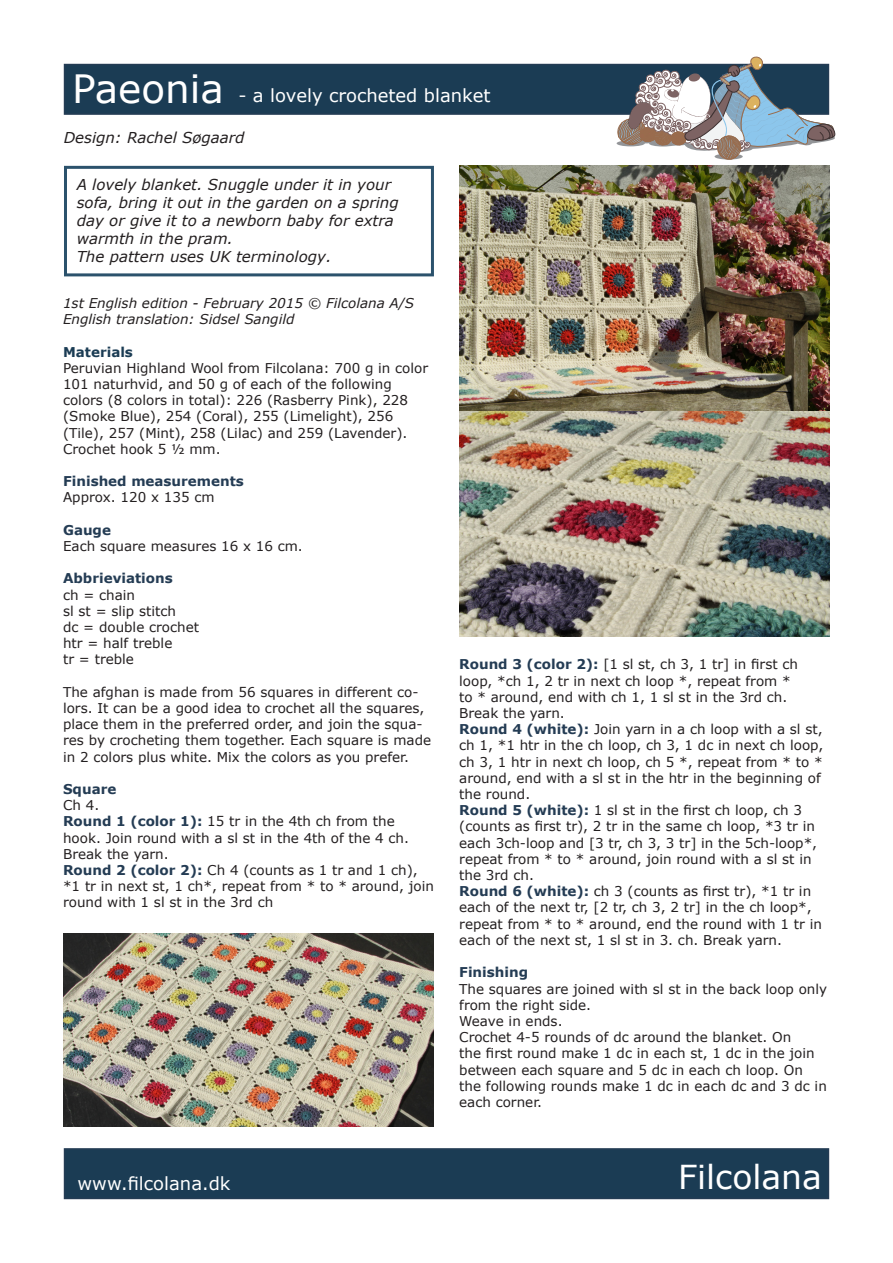
<style>
.page{position:relative;width:893px;height:1263px;background:#fff}
.page>*{position:absolute;margin:0;border:0;box-sizing:border-box;transform-origin:0 0}
.t1{font:33px "Verdana";color:#fff}
.t2{font:18px "Verdana";color:#fff}
.t3{font:italic 15px/18px "Verdana";color:#231f20}
.t4{font:13.5px/16.2px "Verdana";color:#231f20}
.t5{font:italic 13.5px "Verdana";color:#231f20}
.t6{font:700 13.5px "Verdana";color:#243c54}
.t7{font:700 13.5px "Verdana";color:#1b3c54}
.s1{font-size:39px}
.s2{font-weight:700;color:#243c54}
</style>
<div class="page">
<div style="left:64px;top:64px;width:765px;height:51px;background:#1b3c54;border:2px solid #243c54"></div>
<div style="left:64px;top:1148px;width:765px;height:51px;background:#1b3c54;border:2px solid #243c54"></div>
<svg style="left:715px;top:153px;width:28px;height:7px"></svg>
<svg style="left:617px;top:56px;width:219px;height:103px"></svg>
<svg style="left:729px;top:117px;width:11px;height:5px"></svg>
<div style="left:64px;top:166px;width:370px;height:110px;border:3px solid #2b526c"></div>
<img style="left:459px;top:166px;width:370px;height:470px">
<img style="left:63px;top:933px;width:370px;height:194px">
<h2 class="t2" style="left:72px;top:83px;width:420px"><span class="s1">Paeonia</span> - a lovely crocheted blanket</h2>
<p class="t3" style="left:64px;top:128px;width:182px">Design: Rachel Søgaard</p>
<p class="t3" style="left:77px;top:175px;width:324px">A lovely blanket. Snuggle under it in your sofa, bring it out in the garden on a spring day or give it to a newborn baby for extra warmth in the pram.</p>
<p class="t3" style="left:77px;top:247px;width:256px">The pattern uses UK terminology.</p>
<p class="t5" style="left:63px;top:294px;width:353px">1st English edition - February 2015 © Filcolana A/S</p>
<p class="t5" style="left:63px;top:310px;width:233px">English translation: Sidsel Sangild</p>
<p class="t7" style="left:63px;top:342px;width:71px">Materials</p>
<p class="t4" style="left:63px;top:360px;width:366px">Peruvian Highland Wool from Filcolana: 700 g in color</p>
<p class="t4" style="left:63px;top:376px;width:346px">101 naturhvid, and 50 g of each of the following colors (8 colors in total): 226 (Rasberry Pink), 228 (Smoke Blue), 254 (Coral), 255 (Limelight), 256 (Tile), 257 (Mint), 258 (Lilac) and 259 (Lavender).</p>
<p class="t4" style="left:63px;top:441px;width:159px">Crochet hook 5 ½ mm.</p>
<p class="t6" style="left:63px;top:472px;width:182px">Finished measurements</p>
<p class="t4" style="left:63px;top:489px;width:153px">Approx. 120 x 135 cm</p>
<p class="t6" style="left:63px;top:520px;width:49px">Gauge</p>
<p class="t4" style="left:63px;top:538px;width:241px">Each square measures 16 x 16 cm.</p>
<p class="t6" style="left:63px;top:569px;width:111px">Abbrieviations</p>
<p class="t4" style="left:63px;top:586px;width:74px">ch = chain</p>
<p class="t4" style="left:63px;top:603px;width:114px">sl st = slip stitch</p>
<p class="t4" style="left:63px;top:619px;width:137px">dc = double crochet</p>
<p class="t4" style="left:63px;top:635px;width:111px">htr = half treble</p>
<p class="t4" style="left:63px;top:651px;width:72px">tr = treble</p>
<p class="t4" style="left:63px;top:684px;width:370px">The afghan is made from 56 squares in different co&shy;lors. It can be a good idea to crochet all the squares, place them in the preferred order, and join the squa&shy;res by crocheting them together. Each square is made in 2 colors plus white. Mix the colors as you prefer.</p>
<p class="t6" style="left:63px;top:779px;width:55px">Square</p>
<p class="t4" style="left:63px;top:797px;width:38px">Ch 4.</p>
<p class="t4" style="left:63px;top:813px;width:348px"><span class="s2">Round 1 (color 1):</span> 15 tr in the 4th ch from the hook. Join round with a sl st in the 4th of the 4 ch.<br>Break the yarn.</p>
<p class="t4" style="left:63px;top:862px;width:372px"><span class="s2">Round 2 (color 2):</span> Ch 4 (counts as 1 tr and 1 ch), *1 tr in next st, 1 ch*, repeat from * to * around, join round with 1 sl st in the 3rd ch</p>
<p class="t4" style="left:459px;top:656px;width:340px"><span class="s2">Round 3 (color 2):</span> [1 sl st, ch 3, 1 tr] in first ch loop, *ch 1, 2 tr in next ch loop *, repeat from *</p>
<p class="t4" style="left:459px;top:689px;width:330px">to * around, end with ch 1, 1 sl st in the 3rd ch.<br>Break the yarn.</p>
<p class="t4" style="left:459px;top:721px;width:366px"><span class="s2">Round 4 (white):</span> Join yarn in a ch loop with a sl st, ch 1, *1 htr in the ch loop, ch 3, 1 dc in next ch loop, ch 3, 1 htr in next ch loop, ch 5 *, repeat from * to * around, end with a sl st in the htr in the beginning of the round.</p>
<p class="t4" style="left:459px;top:802px;width:359px"><span class="s2">Round 5 (white):</span> 1 sl st in the first ch loop, ch 3 (counts as first tr), 2 tr in the same ch loop, *3 tr in each 3ch-loop and [3 tr, ch 3, 3 tr] in the 5ch-loop*, repeat from * to * around, join round with a sl st in the 3rd ch.</p>
<p class="t4" style="left:459px;top:883px;width:364px"><span class="s2">Round 6 (white):</span> ch 3 (counts as first tr), *1 tr in each of the next tr, [2 tr, ch 3, 2 tr] in the ch loop*, repeat from * to * around, end the round with 1 tr in each of the next st, 1 sl st in 3. ch. Break yarn.</p>
<p class="t6" style="left:459px;top:963px;width:70px">Finishing</p>
<p class="t4" style="left:459px;top:980px;width:369px">The squares are joined with sl st in the back loop only from the right side.</p>
<p class="t4" style="left:459px;top:1013px;width:105px">Weave in ends.</p>
<p class="t4" style="left:459px;top:1029px;width:369px">Crochet 4-5 rounds of dc around the blanket. On<br>the first round make 1 dc in each st, 1 dc in the join between each square and 5 dc in each ch loop. On the following rounds make 1 dc in each dc and 3 dc in each corner.</p>
<h2 class="t2" style="left:78px;top:1171px;width:154px">www.filcolana.dk</h2>
<h1 class="t1" style="left:678px;top:1155px;width:145px">Filcolana</h1>
</div>
